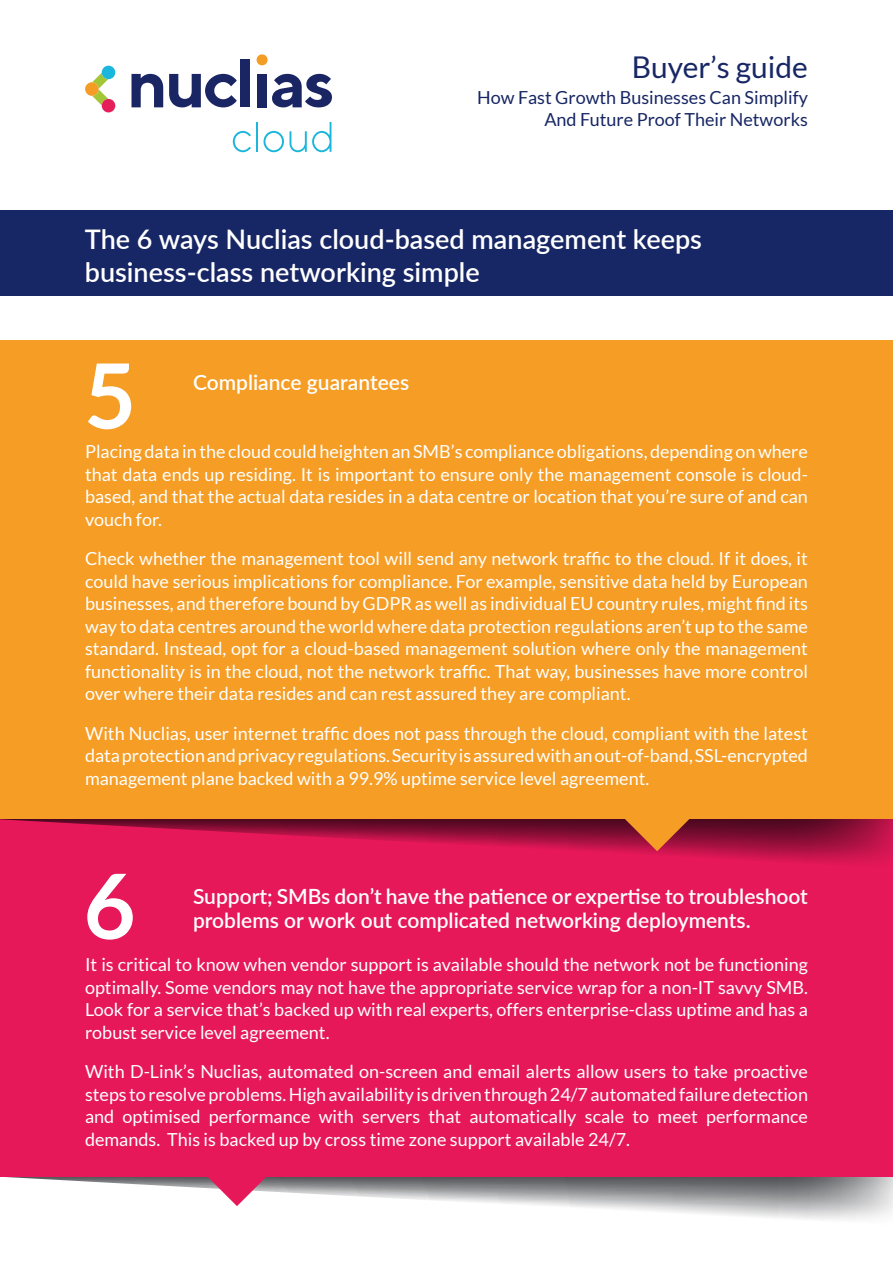
<style>
.page{position:relative;width:893px;height:1263px;background:#fff}
.page>*{position:absolute;margin:0;border:0;box-sizing:border-box;transform-origin:0 0}
.t1{font:700 90px "Lato";color:#fff}
.t2{font:30px "Lato";color:#172664}
.t3{font:600 27px/32.4px "Lato";color:#fff}
.t4{font:600 21px/24px "Lato";color:#fff}
.t5{font:18px/22.5px "Lato";color:#fff;text-align:justify}
.t6{font:18px/21.6px "Lato";color:#172664;text-align:right}
</style>
<div class="page">
<img style="left:6px;top:1177px;width:887px;height:43px">
<svg style="left:126px;top:1177px;width:222px;height:29px"></svg>
<div style="left:0;top:817px;width:893px;height:360px;background:#e6185a"></div>
<img style="left:0;top:819px;width:893px;height:44px">
<svg style="left:546px;top:819px;width:222px;height:32px;background:#982233"></svg>
<div style="left:0;top:340px;width:893px;height:479px;background:#f59d24"></div>
<div style="left:0;top:210px;width:893px;height:86px;background:#172664"></div>
<svg style="left:256px;top:54px;width:12px;height:12px"></svg>
<svg style="left:85px;top:66px;width:30px;height:47px"></svg>
<svg style="left:132px;top:74px;width:31px;height:33px"></svg>
<svg style="left:169px;top:74px;width:68px;height:33px"></svg>
<div style="left:241px;top:60px;width:9px;height:47px;background:#1a2664"></div>
<div style="left:257px;top:74px;width:10px;height:33px;background:#1a2664"></div>
<svg style="left:272px;top:74px;width:60px;height:33px"></svg>
<svg style="left:233px;top:131px;width:18px;height:21px"></svg>
<hr style="left:256px;top:122px;width:2px;height:30px;background:#1ab6db">
<svg style="left:263px;top:122px;width:68px;height:30px"></svg>
<p class="t2" style="left:632px;top:51px;width:178px">Buyer’s guide</p>
<p class="t6" style="left:477px;top:87px;width:332px">How Fast Growth Businesses Can Simplify<br>And Future Proof Their Networks</p>
<p class="t3" style="left:85px;top:222px;width:619px">The 6 ways Nuclias cloud-based management keeps business-class networking simple</p>
<p class="t1" style="left:84px;top:344px;width:54px">5</p>
<p class="t4" style="left:193px;top:370px;width:218px">Compliance guarantees</p>
<p class="t5" style="left:85px;top:440px;width:724px">Placing data in the cloud could heighten an SMB’s compliance obligations, depending on where that data ends up residing. It is important to ensure only the management console is cloud&shy;based, and that the actual data resides in a data centre or location that you’re sure of and can vouch for.</p>
<p class="t5" style="left:85px;top:547px;width:724px">Check whether the management tool will send any network traffic to the cloud. If it does, it could have serious implications for compliance. For example, sensitive data held by European businesses, and therefore bound by GDPR as well as individual EU country rules, might find its way to data centres around the world where data protection regulations aren’t up to the same standard. Instead, opt for a cloud-based management solution where only the management functionality is in the cloud, not the network traffic. That way, businesses have more control over where their data resides and can rest assured they are compliant.</p>
<p class="t5" style="left:85px;top:722px;width:724px">With Nuclias, user internet traffic does not pass through the cloud, compliant with the latest data protection and privacy regulations. Security is assured with an out-of-band, SSL-encrypted management plane backed with a 99.9% uptime service level agreement.</p>
<p class="t1" style="left:83px;top:854px;width:54px">6</p>
<p class="t4" style="left:193px;top:883px;width:616px">Support; SMBs don’t have the patience or expertise to troubleshoot problems or work out complicated networking deployments.</p>
<p class="t5" style="left:85px;top:953px;width:724px">It is critical to know when vendor support is available should the network not be functioning optimally. Some vendors may not have the appropriate service wrap for a non-IT savvy SMB.<br>Look for a service that’s backed up with real experts, offers enterprise-class uptime and has a robust service level agreement.</p>
<p class="t5" style="left:85px;top:1060px;width:724px">With D-Link’s Nuclias, automated on-screen and email alerts allow users to take proactive steps to resolve problems. High availability is driven through 24/7 automated failure detection and optimised performance with servers that automatically scale to meet performance demands. This is backed up by cross time zone support available 24/7.</p>
</div>
